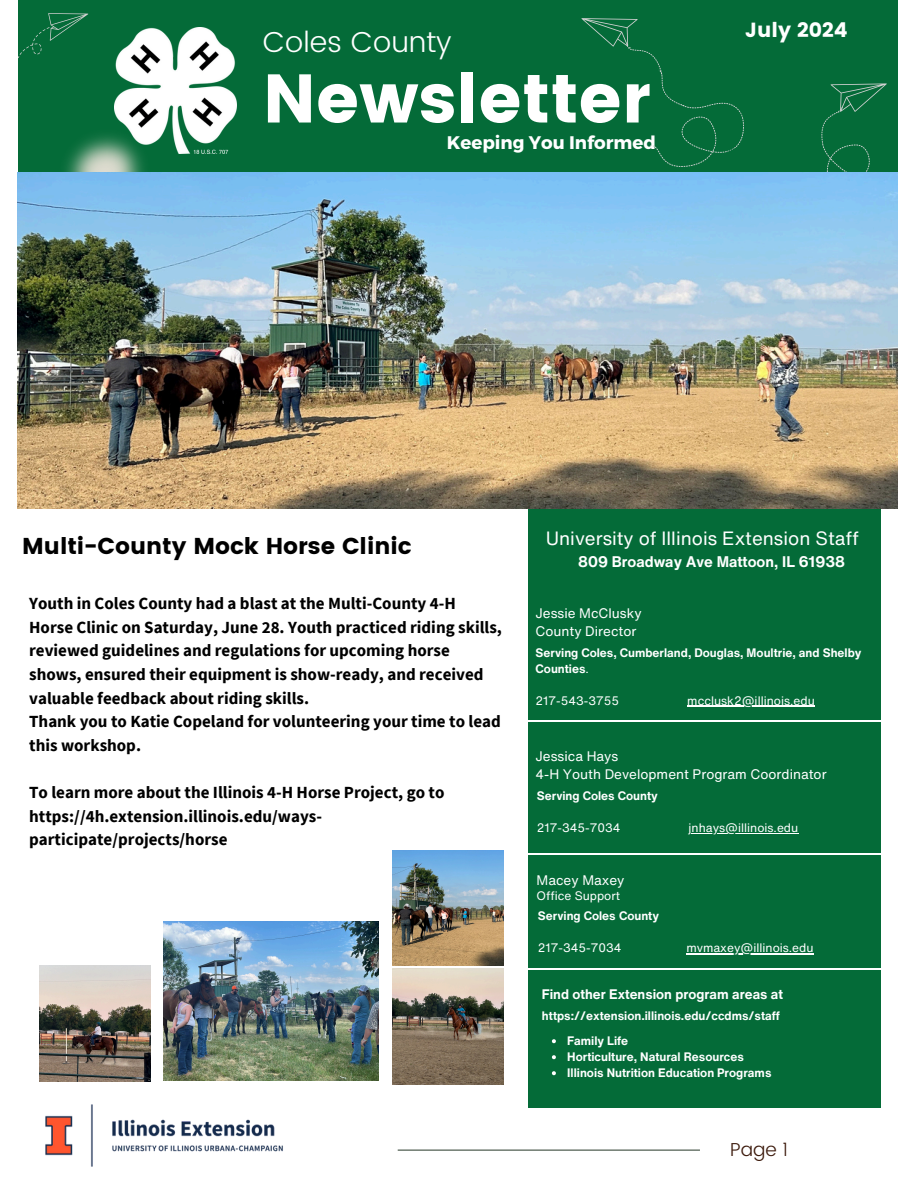
<style>
.page{position:relative;width:918px;height:1188px;background:#fff}
.page>*{position:absolute;margin:0;border:0;box-sizing:border-box;transform-origin:0 0}
.t1{font:68.4px "Poppins";color:#fff}
.t2{font:300 28.8px "Poppins";color:#fff}
.t3{font:22.95px "Poppins";color:#000}
.t4{font:20.4px "Poppins";color:#fff}
.t5{font:18.75px "Helvetica Now Text";color:#fff}
.t6{font:300 18.75px "Poppins";color:#3c1a0c}
.t7{font:700 18.15px "Montserrat";color:#fff}
.t8{font:700 16.95px/23.7px "Source Sans Pro";color:#000}
.t9{font:700 15px "Helvetica Now Text";color:#fff}
.t10{font:13.5px "Helvetica Now Text";color:#fff}
.t11{font:700 13.5px "Helvetica Now Text";color:#fff}
.t12{font:700 12px/16px "Helvetica Now Text";color:#fff}
.t13{font:12px "Helvetica Now Text";color:#fff}
.s1{font-weight:400}
</style>
<div class="page">
<div style="left:18px;top:0;width:880px;height:181px;background:#046b38"></div>
<hr style="left:398px;top:1150px;width:302px;height:1px;background:#3e4e40">
<svg style="left:582px;top:18px;width:162px;height:149px"></svg>
<svg style="left:18px;top:13px;width:70px;height:45px"></svg>
<img style="left:115px;top:28px;width:121px;height:126px">
<svg style="left:821px;top:83px;width:66px;height:89px"></svg>
<div style="left:872px;top:122px;width:20px;height:50px;background:#046b38"></div>
<div style="left:529px;top:473px;width:352px;height:635px;background:#046b38"></div>
<img style="left:45px;top:1104px;width:238px;height:63px">
<hr style="left:523px;top:720px;width:369px;height:1px;background:#fff">
<hr style="left:523px;top:853px;width:369px;height:2px;background:#fff">
<hr style="left:521px;top:969px;width:368px;height:1px;background:#fff">
<img style="left:65px;top:125px;width:89px;height:47px">
<img style="left:18px;top:172px;width:880px;height:336px">
<img style="left:392px;top:850px;width:111px;height:116px">
<img style="left:164px;top:921px;width:215px;height:160px">
<img style="left:392px;top:969px;width:111px;height:115px">
<img style="left:39px;top:966px;width:112px;height:115px">
<hr style="left:687px;top:706px;width:128px;height:1px;background:#fff">
<hr style="left:692px;top:833px;width:33px;height:1px;background:#fff">
<hr style="left:725px;top:833px;width:73px;height:1px;background:#fff">
<svg style="left:552px;top:1039px;width:4px;height:4px"></svg>
<svg style="left:552px;top:1055px;width:4px;height:4px"></svg>
<svg style="left:552px;top:1071px;width:4px;height:4px"></svg>
<hr style="left:686px;top:953px;width:128px;height:1px;background:#fff">
<h2 class="t2" style="left:263px;top:25px;width:190px">Coles County</h2>
<h1 class="t4" style="left:745px;top:18px;width:104px">July 2024</h1>
<p class="t1" style="left:263px;top:59px;width:389px">Newsletter</p>
<p class="t7" style="left:447px;top:131px;width:211px">Keeping You Informed</p>
<p class="t3" style="left:22px;top:533px;width:391px">Multi-County Mock Horse Clinic</p>
<p class="t8" style="left:29px;top:591px;width:474px">Youth in Coles County had a blast at the Multi-County 4-H Horse Clinic on Saturday, June 28. Youth practiced riding skills, reviewed guidelines and regulations for upcoming horse shows, ensured their equipment is show-ready, and received valuable feedback about riding skills.<br>Thank you to Katie Copeland for volunteering your time to lead this workshop.</p>
<p class="t8" style="left:29px;top:780px;width:417px">To learn more about the Illinois 4-H Horse Project, go to https://4h.extension.illinois.edu/ways&shy;participate/projects/horse</p>
<p class="t5" style="left:546px;top:524px;width:315px">University of Illinois Extension Staff</p>
<h4 class="t9" style="left:578px;top:550px;width:268px">809 Broadway Ave Mattoon, IL 61938</h4>
<h6 class="t10" style="left:536px;top:603px;width:108px">Jessie McClusky</h6>
<p class="t10" style="left:536px;top:621px;width:102px">County Director</p>
<p class="t12" style="left:536px;top:644px;width:327px">Serving Coles, Cumberland, Douglas, Moultrie, and Shelby<br>Counties<span class="s1">.</span></p>
<p class="t13" style="left:536px;top:691px;width:85px">217-543-3755</p>
<h5 class="t13" style="left:687px;top:691px;width:129px">mcclusk2@illinois.edu</h5>
<p class="t10" style="left:536px;top:746px;width:84px">Jessica Hays</p>
<p class="t10" style="left:536px;top:764px;width:293px">4-H Youth Development Program Coordinator</p>
<p class="t12" style="left:537px;top:787px;width:122px">Serving Coles County</p>
<p class="t13" style="left:537px;top:818px;width:85px">217-345-7034</p>
<p class="t13" style="left:689px;top:818px;width:111px">jnhays@illinois.edu</p>
<p class="t10" style="left:537px;top:870px;width:89px">Macey Maxey</p>
<h3 class="t13" style="left:537px;top:887px;width:85px">Office Support</h3>
<p class="t12" style="left:538px;top:908px;width:123px">Serving Coles County</p>
<h6 class="t13" style="left:538px;top:939px;width:85px">217-345-7034</h6>
<h6 class="t13" style="left:686px;top:939px;width:129px">mvmaxey@illinois.edu</h6>
<p class="t11" style="left:542px;top:984px;width:243px">Find other Extension program areas at</p>
<p class="t12" style="left:542px;top:1008px;width:239px">https://extension.illinois.edu/ccdms/staff</p>
<p class="t12" style="left:567px;top:1033px;width:62px">Family Life</p>
<p class="t12" style="left:567px;top:1049px;width:178px">Horticulture, Natural Resources</p>
<p class="t12" style="left:567px;top:1065px;width:206px">Illinois Nutrition Education Programs</p>
<p class="t6" style="left:730px;top:1138px;width:59px">Page 1</p>
</div>
